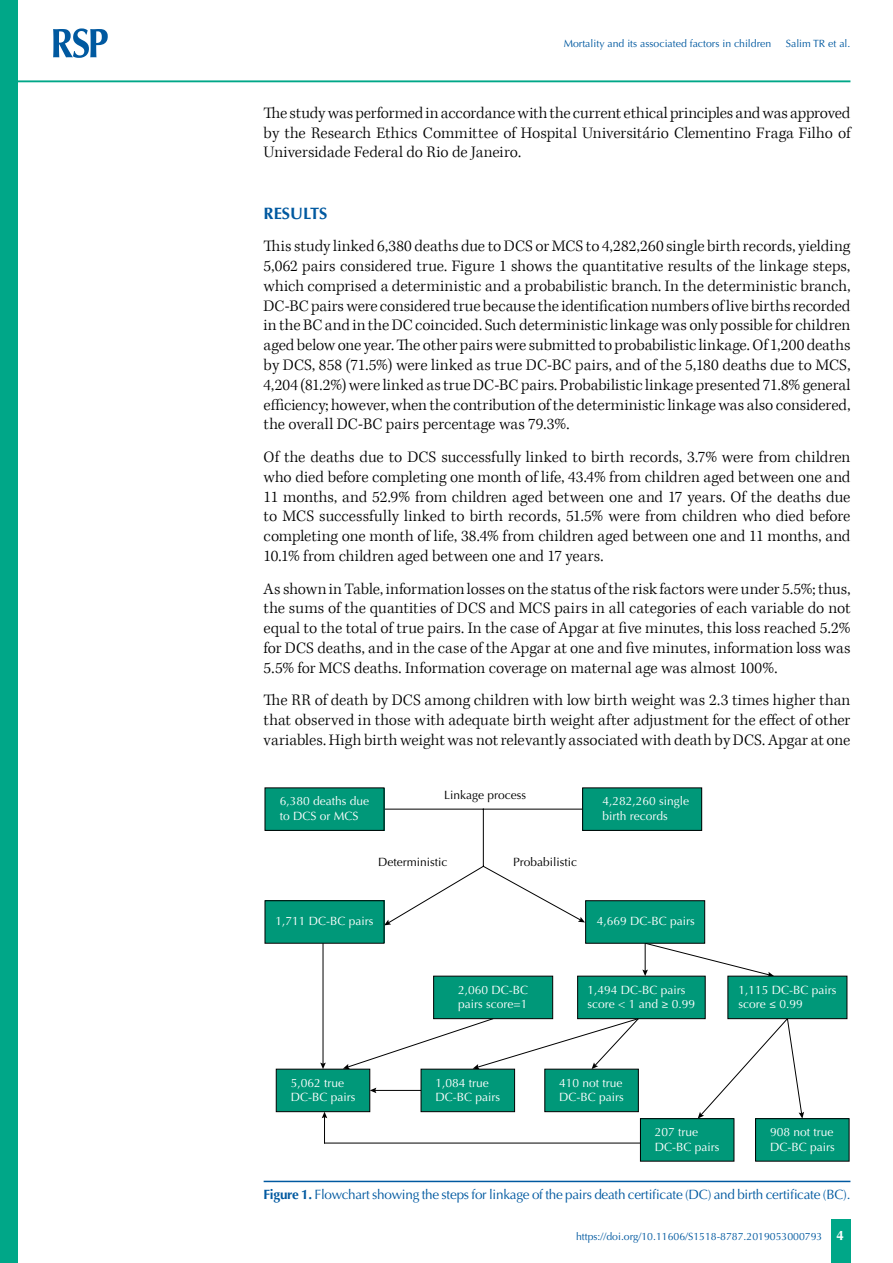
<style>
.page{position:relative;width:893px;height:1263px;background:#fff}
.page>*{position:absolute;margin:0;border:0;box-sizing:border-box;transform-origin:0 0}
.t1{font:300 16.5px/19.8px "Kepler Std";color:#000;text-align:justify}
.t2{font:700 16.5px "Optima";color:#0059a0}
.t3{font:13.5px "Optima";letter-spacing:-.02em;color:#0059a0}
.t4{font:700 13.5px "Optima";color:#fff}
.t5{font:12px/14.4px "Optima";color:#fff}
.t6{font:12px "Optima";color:#000}
.t7{font:10.5px "Optima";color:#0059a0}
.s1{font-family:"Myriad Pro"}
.s2{font-weight:700}
</style>
<div class="page">
<div style="left:831px;top:1220px;width:20px;height:43px;background:#00a788"></div>
<div style="left:0;top:0;width:18px;height:1263px;background:#00a788"></div>
<svg style="left:53px;top:28px;width:55px;height:30px"></svg>
<hr style="left:18px;top:80px;width:832px;height:2px;background:#00a788">
<svg style="left:384px;top:808px;width:201px;height:117px"></svg>
<hr style="left:323px;top:943px;width:1px;height:122px;background:#000">
<svg style="left:320px;top:1062px;width:6px;height:7px"></svg>
<hr style="left:324px;top:1143px;width:316px;height:1px;background:#000">
<svg style="left:642px;top:942px;width:132px;height:34px"></svg>
<svg style="left:698px;top:1019px;width:106px;height:100px"></svg>
<hr style="left:374px;top:1090px;width:47px;height:1px;background:#000">
<svg style="left:370px;top:1088px;width:6px;height:5px"></svg>
<svg style="left:343px;top:1017px;width:296px;height:52px"></svg>
<svg style="left:322px;top:1112px;width:5px;height:31px"></svg>
<div style="left:265px;top:788px;width:119px;height:42px;background:#009879"></div>
<div style="left:265px;top:787px;width:119px;height:44px;border:1px solid #000"></div>
<div style="left:583px;top:788px;width:119px;height:42px;background:#009879"></div>
<div style="left:582px;top:787px;width:120px;height:44px;border:1px solid #000"></div>
<div style="left:265px;top:901px;width:119px;height:42px;background:#009879"></div>
<div style="left:265px;top:900px;width:119px;height:44px;border:1px solid #000"></div>
<div style="left:585px;top:900px;width:120px;height:44px;background:#009879;border:1px solid #000"></div>
<div style="left:577px;top:976px;width:129px;height:43px;background:#009879;border:1px solid #000"></div>
<div style="left:727px;top:976px;width:120px;height:43px;background:#009879;border:1px solid #000"></div>
<div style="left:433px;top:976px;width:120px;height:43px;background:#009879;border:1px solid #000"></div>
<div style="left:640px;top:1119px;width:94px;height:42px;background:#009879"></div>
<div style="left:640px;top:1118px;width:94px;height:43px;border:1px solid #000"></div>
<div style="left:756px;top:1119px;width:93px;height:42px;background:#009879"></div>
<div style="left:755px;top:1118px;width:94px;height:43px;border:1px solid #000"></div>
<div style="left:544px;top:1069px;width:95px;height:43px;background:#009879;border:1px solid #000"></div>
<div style="left:421px;top:1069px;width:94px;height:43px;background:#009879;border:1px solid #000"></div>
<div style="left:276px;top:1069px;width:94px;height:43px;background:#009879;border:1px solid #000"></div>
<hr style="left:264px;top:1181px;width:586px;height:1px;background:#0059a0">
<p class="t7" style="left:564px;top:37px;width:209px">Mortality and its associated factors in children</p>
<p class="t7" style="left:786px;top:37px;width:66px">Salim TR et al.</p>
<p class="t1" style="left:264px;top:103px;width:588px">The study was performed in accordance with the current ethical principles and was approved by the Research Ethics Committee of Hospital Universitário Clementino Fraga Filho of Universidade Federal do Rio de Janeiro.</p>
<p class="t2" style="left:264px;top:203px;width:65px">RESULTS</p>
<p class="t1" style="left:264px;top:237px;width:588px">This study linked 6,380 deaths due to DCS or MCS to 4,282,260 single birth records, yielding 5,062 pairs considered true. Figure 1 shows the quantitative results of the linkage steps, which comprised a deterministic and a probabilistic branch. In the deterministic branch, DC-BC pairs were considered true because the identification numbers of live births recorded in the BC and in the DC coincided. Such deterministic linkage was only possible for children aged below one year. The other pairs were submitted to probabilistic linkage. Of 1,200 deaths by DCS, 858 (71.5%) were linked as true DC-BC pairs, and of the 5,180 deaths due to MCS, 4,204 (81.2%) were linked as true DC-BC pairs. Probabilistic linkage presented 71.8% general efficiency; however, when the contribution of the deterministic linkage was also considered, the overall DC-BC pairs percentage was 79.3%.</p>
<p class="t1" style="left:264px;top:448px;width:588px">Of the deaths due to DCS successfully linked to birth records, 3.7% were from children who died before completing one month of life, 43.4% from children aged between one and 11 months, and 52.9% from children aged between one and 17 years. Of the deaths due to MCS successfully linked to birth records, 51.5% were from children who died before completing one month of life, 38.4% from children aged between one and 11 months, and 10.1% from children aged between one and 17 years.</p>
<p class="t1" style="left:264px;top:579px;width:588px">As shown in Table, information losses on the status of the risk factors were under 5.5%; thus, the sums of the quantities of DCS and MCS pairs in all categories of each variable do not equal to the total of true pairs. In the case of Apgar at five minutes, this loss reached 5.2% for DCS deaths, and in the case of the Apgar at one and five minutes, information loss was 5.5% for MCS deaths. Information coverage on maternal age was almost 100%.</p>
<p class="t1" style="left:264px;top:691px;width:588px">The RR of death by DCS among children with low birth weight was 2.3 times higher than that observed in those with adequate birth weight after adjustment for the effect of other variables. High birth weight was not relevantly associated with death by DCS. Apgar at one</p>
<p class="t5" style="left:280px;top:794px;width:91px">6,380 deaths due to DCS or MCS</p>
<p class="t6" style="left:444px;top:788px;width:84px">Linkage process</p>
<p class="t6" style="left:378px;top:855px;width:71px">Deterministic</p>
<p class="t6" style="left:513px;top:855px;width:66px">Probabilistic</p>
<p class="t5" style="left:603px;top:794px;width:88px">4,282,260 single birth records</p>
<p class="t5" style="left:275px;top:914px;width:100px">1,711 DC-BC pairs</p>
<p class="t5" style="left:597px;top:914px;width:100px">4,669 DC-BC pairs</p>
<p class="t5" style="left:458px;top:982px;width:72px">2,060 DC-BC pairs score=1</p>
<p class="t5" style="left:587px;top:982px;width:109px">1,494 DC-BC pairs score &lt; 1 and <span class="s1">≥</span> 0.99</p>
<p class="t5" style="left:738px;top:982px;width:100px">1,115 DC-BC pairs score <span class="s1">≤</span> 0.99</p>
<p class="t5" style="left:291px;top:1075px;width:66px">5,062 true<br>DC-BC pairs</p>
<p class="t5" style="left:435px;top:1075px;width:66px">1,084 true<br>DC-BC pairs</p>
<p class="t5" style="left:559px;top:1075px;width:66px">410 not true<br>DC-BC pairs</p>
<p class="t5" style="left:655px;top:1125px;width:66px">207 true<br>DC-BC pairs</p>
<p class="t5" style="left:770px;top:1125px;width:66px">908 not true<br>DC-BC pairs</p>
<p class="t3" style="left:264px;top:1187px;width:588px"><span class="s2">Figure 1.</span> Flowchart showing the steps for linkage of the pairs death certificate (DC) and birth certificate (BC).</p>
<p class="t7" style="left:576px;top:1230px;width:248px">https://doi.org/10.11606/S1518-8787.2019053000793</p>
<p class="t4" style="left:836px;top:1227px;width:9px">4</p>
</div>
